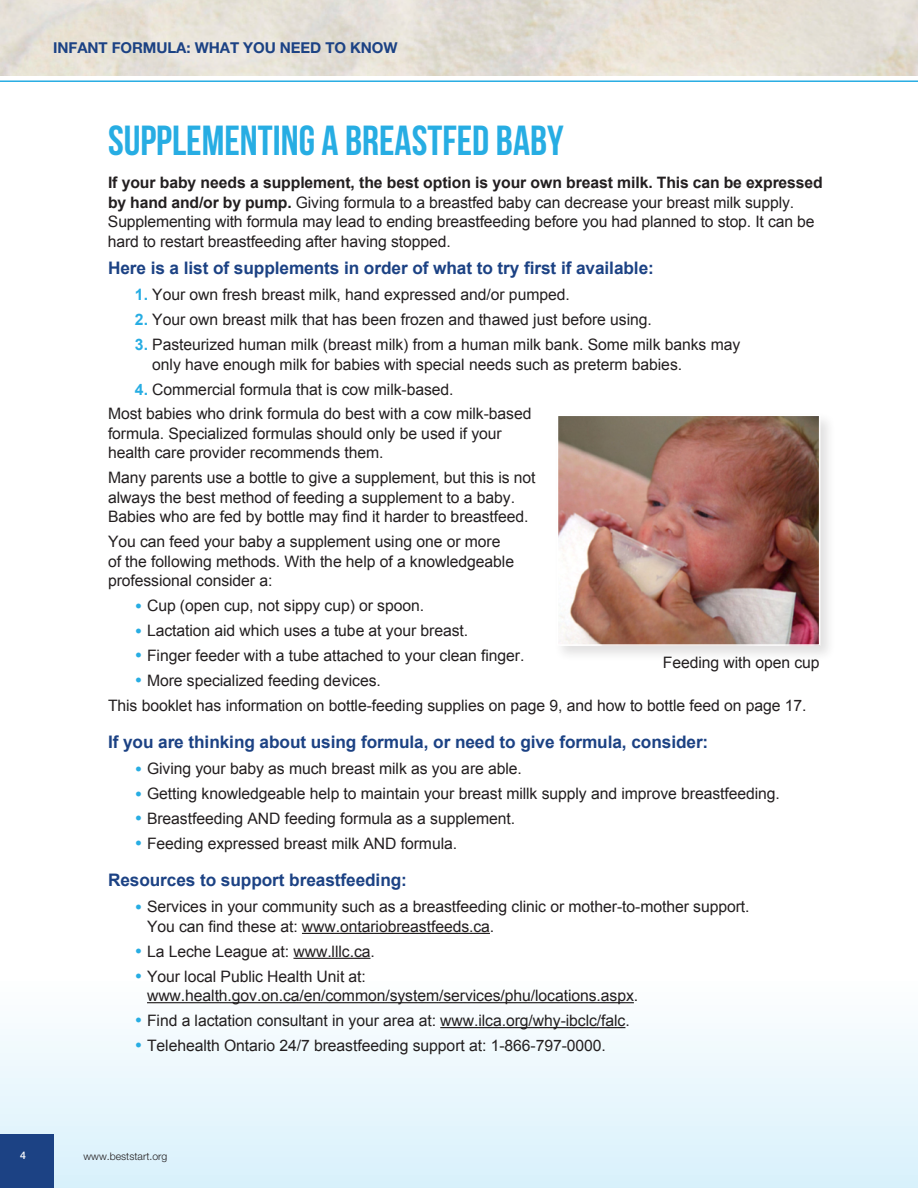
<style>
.page{position:relative;width:918px;height:1188px;background:#fff}
.page>*{position:absolute;margin:0;border:0;box-sizing:border-box;transform-origin:0 0}
.Main_head___BFI{font:42px "Bebas Neue";color:#27ade3}
.Bold_body___BFI{font:700 17.25px "Arial";letter-spacing:-.005em;color:#1c4284}
.main_body{font:15.75px/19.5px "Arial";letter-spacing:-.005em;color:#231f20}
.main_body___BFI{font:15.75px/19.5px "Arial";letter-spacing:-.01em;color:#231f20}
.Main_sub___BFI{font:700 15px "Helvetica Neue";letter-spacing:-.005em;color:#1c4284}
.t1{font:300 10.5px "Helvetica Neue";color:#231f20}
.t2{font:500 10.5px "Helvetica Neue LT Pro";color:#fff}
.s1{font-weight:700}
.s2{font-weight:700;color:#27ade3}
.s3{font-size:19.5px;color:#27ade3}
</style>
<div class="page">
<div style="left:0;top:976px;width:918px;height:212px;background:linear-gradient(to bottom,#fffefe,#d8f1fb)"></div>
<hr style="left:302px;top:933px;width:188px;height:1px;background:#231f20">
<hr style="left:293px;top:958px;width:77px;height:1px;background:#231f20">
<hr style="left:147px;top:1002px;width:487px;height:1px;background:#231f20">
<hr style="left:440px;top:1027px;width:185px;height:1px;background:#231f20">
<div style="left:0;top:1134px;width:53px;height:54px;background:#1c4284"></div>
<hr style="left:0;top:80px;width:918px;height:2px;background:#27ade3">
<div style="left:554px;top:411px;width:282px;height:251px;background:#231f20;opacity:.14"></div>
<img style="left:560px;top:418px;width:257px;height:225px">
<div style="left:557px;top:415px;width:263px;height:231px;border:2px solid #fff"></div>
<p class="Main_sub___BFI" style="left:53px;top:39px;width:346px">INFANT FORMULA: WHAT YOU NEED TO KNOW</p>
<p class="Main_head___BFI" style="left:108px;top:117px;width:457px">SUPPLEMENTING A BREASTFED BABY</p>
<p class="main_body___BFI" style="left:108px;top:173px;width:716px"><span class="s1">If your baby needs a supplement, the best option is your own breast milk. This can be expressed by hand and/or by pump.</span> Giving formula to a breastfed baby can decrease your breast milk supply.<br>Supplementing with formula may lead to ending breastfeeding before you had planned to stop. It can be hard to restart breastfeeding after having stopped.</p>
<p class="Bold_body___BFI" style="left:108px;top:256px;width:547px">Here is a list of supplements in order of what to try first if available:</p>
<p class="main_body" style="left:135px;top:285px;width:436px"><span class="s2">1.</span> Your own fresh breast milk, hand expressed and/or pumped.</p>
<p class="main_body" style="left:135px;top:310px;width:518px"><span class="s2">2.</span> Your own breast milk that has been frozen and thawed just before using.</p>
<p class="main_body" style="left:152px;top:335px;width:590px;text-indent:-17px"><span class="s2">3.</span> Pasteurized human milk (breast milk) from a human milk bank. Some milk banks may only have enough milk for babies with special needs such as preterm babies.</p>
<p class="main_body" style="left:135px;top:379px;width:320px"><span class="s2">4.</span> Commercial formula that is cow milk-based.</p>
<p class="main_body" style="left:108px;top:404px;width:425px">Most babies who drink formula do best with a cow milk-based formula. Specialized formulas should only be used if your health care provider recommends them.</p>
<p class="main_body" style="left:108px;top:468px;width:429px">Many parents use a bottle to give a supplement, but this is not always the best method of feeding a supplement to a baby.<br>Babies who are fed by bottle may find it harder to breastfeed.</p>
<p class="main_body" style="left:108px;top:532px;width:408px">You can feed your baby a supplement using one or more of the following methods. With the help of a knowledgeable professional consider a:</p>
<p class="main_body" style="left:135px;top:596px;width:291px"><span class="s3">•</span> Cup (open cup, not sippy cup) or spoon.</p>
<p class="main_body" style="left:135px;top:621px;width:335px"><span class="s3">•</span> Lactation aid which uses a tube at your breast.</p>
<p class="main_body" style="left:135px;top:646px;width:391px"><span class="s3">•</span> Finger feeder with a tube attached to your clean finger.</p>
<p class="main_body" style="left:135px;top:671px;width:247px"><span class="s3">•</span> More specialized feeding devices.</p>
<p class="main_body" style="left:108px;top:696px;width:700px">This booklet has information on bottle-feeding supplies on page 9, and how to bottle feed on page 17.</p>
<p class="Bold_body___BFI" style="left:108px;top:730px;width:602px">If you are thinking about using formula, or need to give formula, consider:</p>
<p class="main_body" style="left:135px;top:759px;width:388px"><span class="s3">•</span> Giving your baby as much breast milk as you are able.</p>
<p class="main_body" style="left:135px;top:784px;width:646px"><span class="s3">•</span> Getting knowledgeable help to maintain your breast millk supply and improve breastfeeding.</p>
<p class="main_body" style="left:135px;top:809px;width:382px"><span class="s3">•</span> Breastfeeding AND feeding formula as a supplement.</p>
<p class="main_body" style="left:135px;top:834px;width:324px"><span class="s3">•</span> Feeding expressed breast milk AND formula.</p>
<p class="Bold_body___BFI" style="left:108px;top:868px;width:300px">Resources to support breastfeeding:</p>
<p class="main_body" style="left:147px;top:897px;width:604px;text-indent:-12px"><span class="s3">•</span> Services in your community such as a breastfeeding clinic or mother-to-mother support.<br>You can find these at: www.ontariobreastfeeds.ca.</p>
<p class="main_body" style="left:135px;top:942px;width:241px"><span class="s3">•</span> La Leche League at: www.lllc.ca.</p>
<p class="main_body___BFI" style="left:147px;top:966px;width:493px;text-indent:-12px"><span class="s3">•</span> Your local Public Health Unit at: www.health.gov.on.ca/en/common/system/services/phu/locations.aspx.</p>
<p class="main_body" style="left:135px;top:1011px;width:496px"><span class="s3">•</span> Find a lactation consultant in your area at: www.ilca.org/why-ibclc/falc.</p>
<p class="main_body" style="left:135px;top:1036px;width:473px"><span class="s3">•</span> Telehealth Ontario 24/7 breastfeeding support at: 1-866-797-0000.</p>
<p class="main_body" style="left:663px;top:653px;width:158px">Feeding with open cup</p>
<p class="t2" style="left:20px;top:1149px;width:7px">4</p>
<p class="t1" style="left:84px;top:1150px;width:85px">www.beststart.org</p>
</div>
